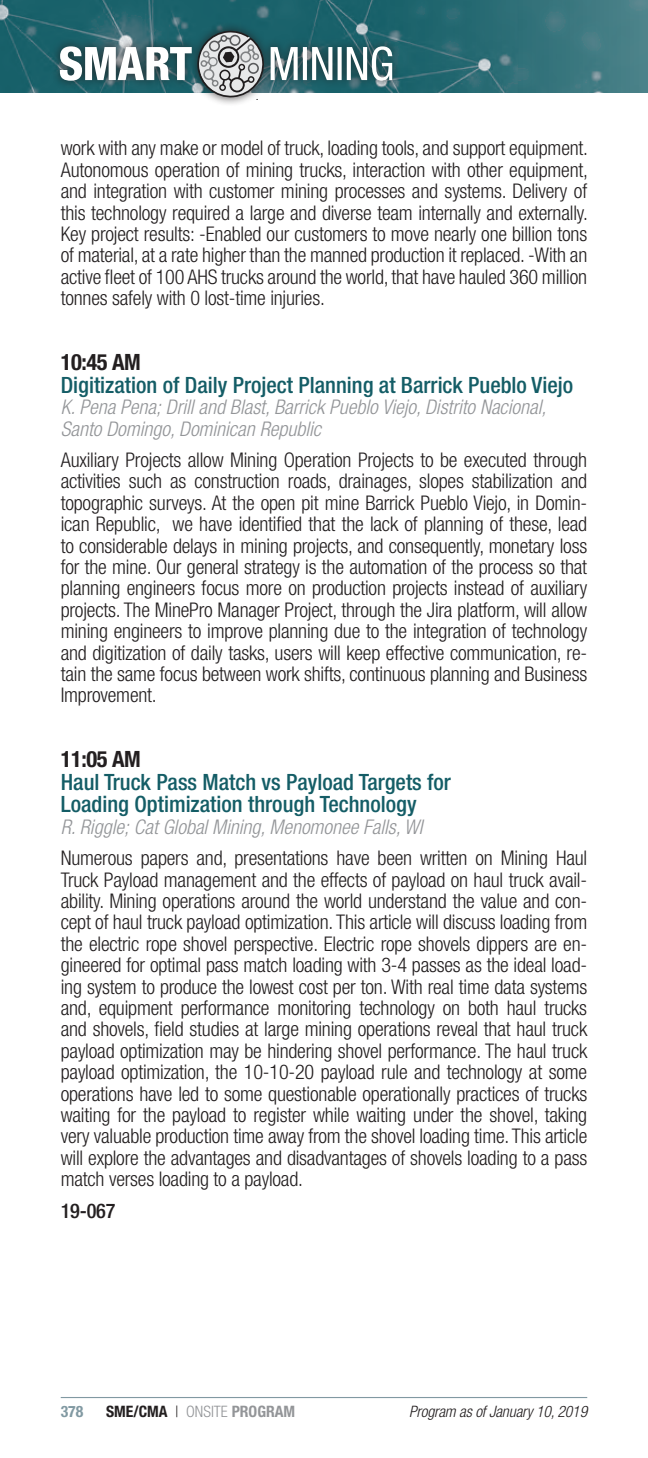
<style>
.page{position:relative;width:648px;height:1458px;background:#fff}
.page>*{position:absolute;margin:0;border:0;box-sizing:border-box;transform-origin:0 0}
.t1{font:500 condensed 22.5px/22.5px "Helvetica Neue";color:#145d66}
.t2{font:700 condensed 22.5px "Helvetica Neue";letter-spacing:-.02em;color:#231f20}
.t3{font:300 condensed 20.25px/21.4px "Helvetica Neue";letter-spacing:-.01em;color:#231f20;text-align:justify}
.t4{font:italic 300 condensed 20.25px/21.4px "Helvetica Neue";color:#939598}
.t5{font:500 condensed 20.25px "Helvetica Neue";color:#231f20}
.t6{font:italic 300 condensed 15.75px "Helvetica Neue LT Std";letter-spacing:-.01em;color:#231f20}
.t7{font:700 condensed 15.75px "Helvetica Neue";color:#231f20}
.t8{font:700 condensed 15.75px "Helvetica Neue";color:#8199a2}
.s1{font-weight:300}
.s2{font-weight:300;color:#939598}
.s3{color:#939598}
</style>
<div class="page">
<img style="left:0;top:0;width:648px;height:92px">
<hr style="left:61px;top:1397px;width:526px;height:1px;background:#8199a2">
<div style="left:51px;top:22px;width:350px;height:85px;background:#231f20;opacity:.75"></div>
<svg style="left:271px;top:46px;width:121px;height:35px"></svg>
<svg style="left:60px;top:30px;width:205px;height:70px"></svg>
<p class="t3" style="left:61px;top:137px;width:529px">work with any make or model of truck, loading tools, and support equipment.<br>Autonomous operation of mining trucks, interaction with other equipment, and integration with customer mining processes and systems. Delivery of this technology required a large and diverse team internally and externally.<br>Key project results: -Enabled our customers to move nearly one billion tons of material, at a rate higher than the manned production it replaced. -With an active fleet of 100 AHS trucks around the world, that have hauled 360 million tonnes safely with 0 lost-time injuries.</p>
<p class="t2" style="left:61px;top:349px;width:82px">10:45 AM</p>
<p class="t1" style="left:61px;top:373px;width:514px">Digitization of Daily Project Planning at Barrick Pueblo Viejo</p>
<p class="t4" style="left:61px;top:396px;width:487px">K. Pena Pena; Drill and Blast, Barrick Pueblo Viejo, Distrito Nacional,<br>Santo Domingo, Dominican Republic</p>
<p class="t3" style="left:61px;top:449px;width:528px">Auxiliary Projects allow Mining Operation Projects to be executed through activities such as construction roads, drainages, slopes stabilization and topographic surveys. At the open pit mine Barrick Pueblo Viejo, in Domin&shy;ican Republic, we have identified that the lack of planning of these, lead to considerable delays in mining projects, and consequently, monetary loss for the mine. Our general strategy is the automation of the process so that planning engineers focus more on production projects instead of auxiliary projects. The MinePro Manager Project, through the Jira platform, will allow mining engineers to improve planning due to the integration of technology and digitization of daily tasks, users will keep effective communication, re&shy;tain the same focus between work shifts, continuous planning and Business Improvement.</p>
<p class="t2" style="left:61px;top:746px;width:82px">11:05 AM</p>
<p class="t1" style="left:61px;top:770px;width:392px">Haul Truck Pass Match vs Payload Targets for<br>Loading Optimization through Technology</p>
<p class="t4" style="left:61px;top:816px;width:363px">R. Riggle; Cat Global Mining, Menomonee Falls, WI</p>
<p class="t3" style="left:61px;top:847px;width:528px">Numerous papers and, presentations have been written on Mining Haul Truck Payload management and the effects of payload on haul truck avail&shy;ability. Mining operations around the world understand the value and con&shy;cept of haul truck payload optimization. This article will discuss loading from the electric rope shovel perspective. Electric rope shovels dippers are en&shy;gineered for optimal pass match loading with 3-4 passes as the ideal load&shy;ing system to produce the lowest cost per ton. With real time data systems and, equipment performance monitoring technology on both haul trucks and shovels, field studies at large mining operations reveal that haul truck payload optimization may be hindering shovel performance. The haul truck payload optimization, the 10-10-20 payload rule and technology at some operations have led to some questionable operationally practices of trucks waiting for the payload to register while waiting under the shovel, taking very valuable production time away from the shovel loading time. This article will explore the advantages and disadvantages of shovels loading to a pass match verses loading to a payload.</p>
<p class="t5" style="left:61px;top:1198px;width:56px">19-067</p>
<p class="t8" style="left:61px;top:1402px;width:24px">378</p>
<p class="t7" style="left:106px;top:1402px;width:191px">SME/CMA <span class="s1">|</span> <span class="s2">ONSITE</span> <span class="s3">PROGRAM</span></p>
<p class="t6" style="left:409px;top:1403px;width:180px">Program as of January 10, 2019</p>
</div>
